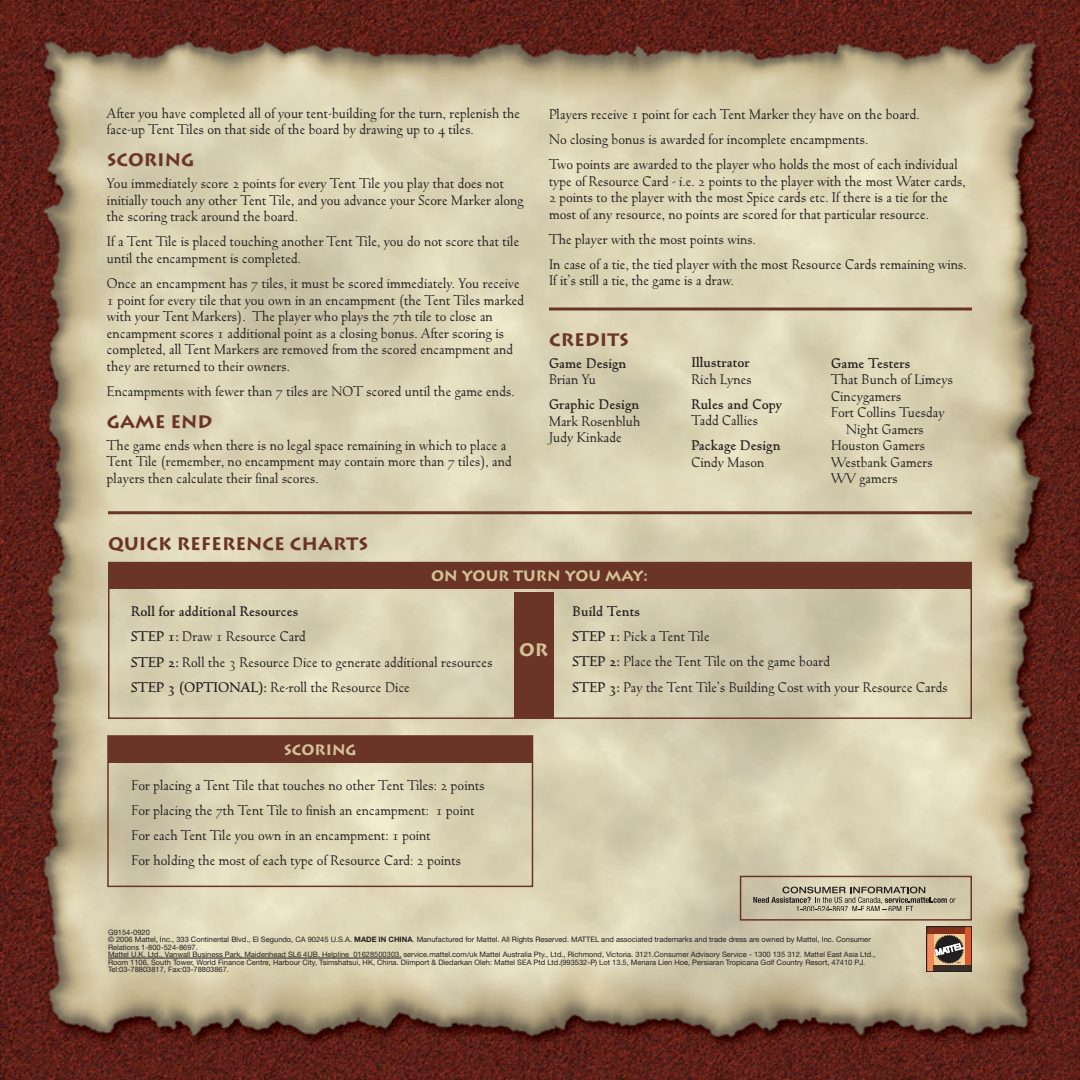
<style>
.page{position:relative;width:1080px;height:1080px;background:#fff}
.page>*{position:absolute;margin:0;border:0;box-sizing:border-box;transform-origin:0 0}
.t1{font:700 18px "Lithos";color:#6a3427}
.t2{font:700 18px "Lithos";color:#d4c198}
.t3{font:15px/16.5px "Truesdell";color:#231f20}
.t4{font:700 15px "Truesdell";color:#231f20}
.t5{font:700 15px "Lithos";color:#d4c198}
.t6{font:7.5px/7.5px "Helvetica Neue";color:#231f20}
.s1{font-weight:700}
</style>
<div class="page">
<img style="left:0;top:0;width:1080px;height:1080px">
<hr style="left:108px;top:958px;width:293px;height:1px;background:#231f20">
<div style="left:108px;top:562px;width:864px;height:157px;border:2px solid #6a3427"></div>
<div style="left:514px;top:592px;width:40px;height:126px;background:#6a3427"></div>
<hr style="left:108px;top:511px;width:864px;height:3px;background:#6a3427">
<svg style="left:933px;top:933px;width:32px;height:32px"></svg>
<div style="left:927px;top:933px;width:6px;height:39px;background:#f28959"></div>
<div style="left:927px;top:927px;width:38px;height:6px;background:#83311c"></div>
<div style="left:933px;top:965px;width:39px;height:7px;background:#3a2f28"></div>
<div style="left:965px;top:927px;width:7px;height:38px;background:#e0572f"></div>
<div style="left:926px;top:926px;width:46px;height:46px;border:1px solid #231f20"></div>
<svg style="left:934px;top:935px;width:30px;height:29px"></svg>
<hr style="left:549px;top:307px;width:423px;height:3px;background:#6a3427">
<div style="left:108px;top:562px;width:863px;height:27px;background:#6a3427"></div>
<div style="left:108px;top:736px;width:424px;height:26px;background:#6a3427"></div>
<div style="left:107px;top:735px;width:426px;height:152px;border:2px solid #6a3427"></div>
<svg style="left:753px;top:887px;width:202px;height:23px;background:#aea792"></svg>
<div style="left:740px;top:876px;width:232px;height:45px;border:2px solid #6a3427"></div>
<p class="t3" style="left:107px;top:105px;width:415px">After you have completed all of your tent-building for the turn, replenish the face-up Tent Tiles on that side of the board by drawing up to 4 tiles.</p>
<p class="t1" style="left:107px;top:149px;width:89px">SCORING</p>
<p class="t3" style="left:107px;top:176px;width:418px">You immediately score 2 points for every Tent Tile you play that does not initially touch any other Tent Tile, and you advance your Score Marker along the scoring track around the board.</p>
<p class="t3" style="left:107px;top:234px;width:414px">If a Tent Tile is placed touching another Tent Tile, you do not score that tile until the encampment is completed.</p>
<p class="t3" style="left:107px;top:275px;width:419px">Once an encampment has 7 tiles, it must be scored immediately. You receive 1 point for every tile that you own in an encampment (the Tent Tiles marked with your Tent Markers). The player who plays the 7th tile to close an encampment scores 1 additional point as a closing bonus. After scoring is completed, all Tent Markers are removed from the scored encampment and they are returned to their owners.</p>
<p class="t3" style="left:107px;top:383px;width:409px">Encampments with fewer than 7 tiles are NOT scored until the game ends.</p>
<p class="t1" style="left:107px;top:411px;width:107px">GAME END</p>
<p class="t3" style="left:107px;top:437px;width:407px">The game ends when there is no legal space remaining in which to place a<br>Tent Tile (remember, no encampment may contain more than 7 tiles), and players then calculate their final scores.</p>
<p class="t1" style="left:108px;top:533px;width:262px">QUICK REFERENCE CHARTS</p>
<p class="t3" style="left:549px;top:102px;width:411px;line-height:25.2px">Players receive 1 point for each Tent Marker they have on the board.<br>No closing bonus is awarded for incomplete encampments.<br>Two points are awarded to the player who holds the most of each individual</p>
<p class="t3" style="left:549px;top:173px;width:418px">type of Resource Card - i.e. 2 points to the player with the most Water cards,<br>2 points to the player with the most Spice cards etc. If there is a tie for the most of any resource, no points are scored for that particular resource.</p>
<p class="t3" style="left:549px;top:227px;width:419px;line-height:25.2px">The player with the most points wins.<br>In case of a tie, the tied player with the most Resource Cards remaining wins.</p>
<p class="t3" style="left:549px;top:273px;width:187px">If it’s still a tie, the game is a draw.</p>
<p class="t1" style="left:549px;top:329px;width:82px">CREDITS</p>
<p class="t4" style="left:549px;top:355px;width:79px">Game Design</p>
<p class="t3" style="left:549px;top:372px;width:49px">Brian Yu</p>
<p class="t4" style="left:549px;top:396px;width:92px">Graphic Design</p>
<p class="t3" style="left:549px;top:413px;width:93px">Mark Rosenbluh<br>Judy Kinkade</p>
<p class="t4" style="left:691px;top:354px;width:60px">Illustrator</p>
<p class="t3" style="left:691px;top:371px;width:62px">Rich Lynes</p>
<p class="t4" style="left:691px;top:396px;width:92px">Rules and Copy</p>
<p class="t3" style="left:691px;top:412px;width:68px">Tadd Callies</p>
<p class="t4" style="left:691px;top:437px;width:91px">Package Design</p>
<p class="t3" style="left:691px;top:454px;width:75px">Cindy Mason</p>
<p class="t4" style="left:831px;top:354px;width:81px">Game Testers</p>
<p class="t3" style="left:831px;top:371px;width:123px">That Bunch of Limeys</p>
<p class="t3" style="left:831px;top:388px;width:72px">Cincygamers</p>
<p class="t3" style="left:831px;top:404px;width:115px">Fort Collins Tuesday</p>
<p class="t3" style="left:846px;top:421px;width:79px">Night Gamers</p>
<p class="t3" style="left:831px;top:437px;width:95px">Houston Gamers</p>
<p class="t3" style="left:831px;top:454px;width:103px">Westbank Gamers</p>
<p class="t3" style="left:831px;top:470px;width:68px">WV gamers</p>
<p class="t5" style="left:431px;top:567px;width:218px">ON YOUR TURN YOU MAY:</p>
<p class="t3" style="left:131px;top:599px;width:363px;line-height:25.2px"><span class="s1">Roll for additional Resources<br>STEP 1:</span> Draw 1 Resource Card<br><span class="s1">STEP 2:</span> Roll the 3 Resource Dice to generate additional resources <span class="s1">STEP 3 (OPTIONAL):</span> Re-roll the Resource Dice</p>
<p class="t3" style="left:573px;top:599px;width:377px;line-height:25.2px"><span class="s1">Build Tents<br>STEP 1:</span> Pick a Tent Tile<br><span class="s1">STEP 2:</span> Place the Tent Tile on the game board<br><span class="s1">STEP 3:</span> Pay the Tent Tile’s Building Cost with your Resource Cards</p>
<p class="t2" style="left:519px;top:639px;width:30px">OR</p>
<p class="t5" style="left:284px;top:741px;width:74px">SCORING</p>
<p class="t3" style="left:132px;top:773px;width:355px;line-height:25.2px">For placing a Tent Tile that touches no other Tent Tiles: 2 points For placing the 7th Tent Tile to finish an encampment: 1 point For each Tent Tile you own in an encampment: 1 point<br>For holding the most of each type of Resource Card: 2 points</p>
<p class="t6" style="left:108px;top:928px;width:769px">G9154-0920<br>© 2006 Mattel, Inc., 333 Continental Blvd., El Segundo, CA 90245 U.S.A. <span class="s1">MADE IN CHINA</span>. Manufactured for Mattel. All Rights Reserved. MATTEL and associated trademarks and trade dress are owned by Mattel, Inc. Consumer Relations 1-800-524-8697.<br>Mattel U.K. Ltd., Vanwall Business Park, Maidenhead SL6 4UB. Helpline 01628500303. service.mattel.com/uk Mattel Australia Pty., Ltd., Richmond, Victoria. 3121.Consumer Advisory Service - 1300 135 312. Mattel East Asia Ltd., Room 1106, South Tower, World Finance Centre, Harbour City, Tsimshatsui, HK, China. Diimport &amp; Diedarkan Oleh: Mattel SEA Ptd Ltd.(993532-P) Lot 13.5, Menara Lien Hoe, Persiaran Tropicana Golf Country Resort, 47410 PJ.<br>Tel:03-78803817, Fax:03-78803867.</p>
</div>
